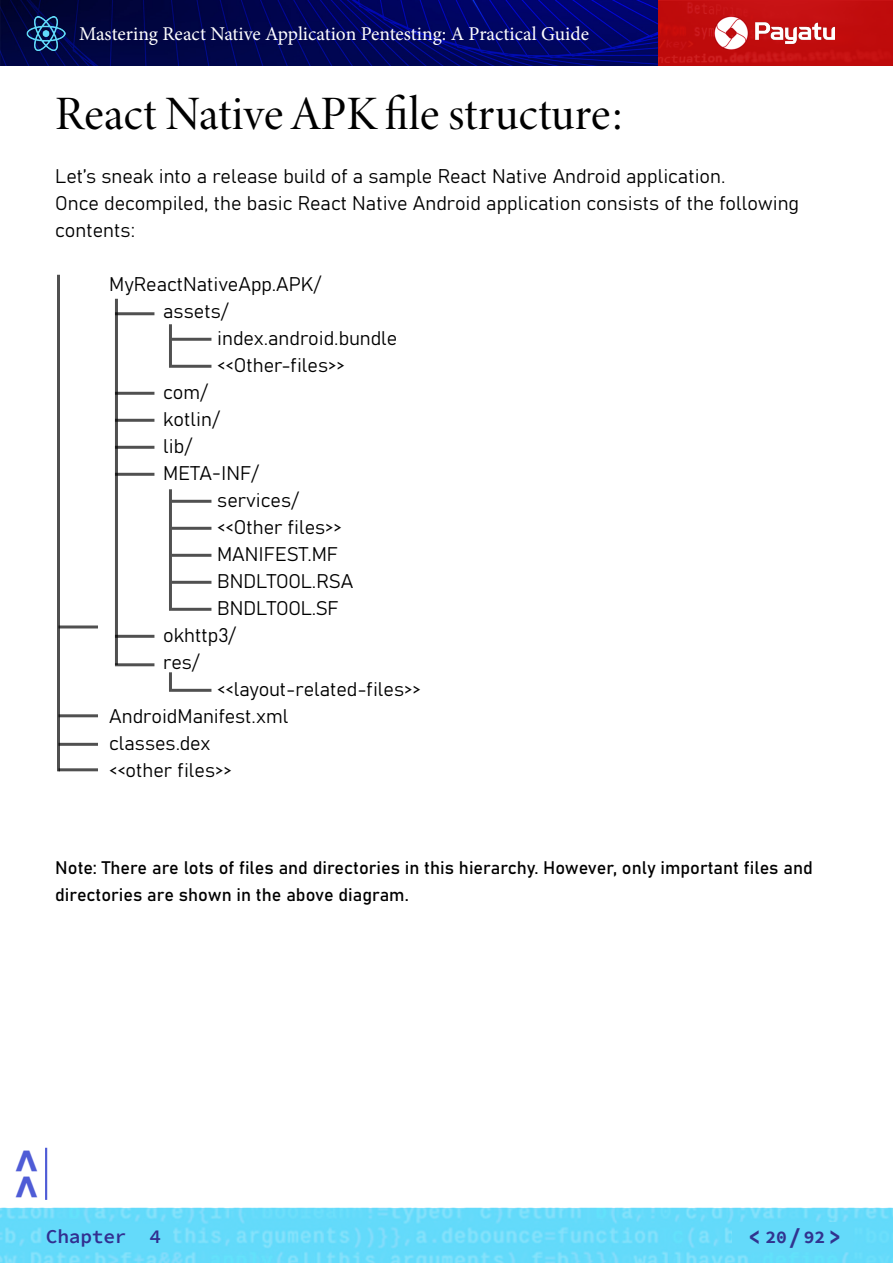
<style>
.page{position:relative;width:893px;height:1263px;background:#fff}
.page>*{position:absolute;margin:0;border:0;box-sizing:border-box;transform-origin:0 0}
.t1{font:48px "Minion Variable Concept";letter-spacing:.005em;color:#000}
.t2{font:700 43.5px "Montserrat";color:#4f5cd6}
.t3{font:700 22.5px "Source Code Pro";color:#31338f}
.Body{font:19.5px/27px "Bahnschrift";color:#000}
.t4{font:19.5px "Minion Pro";color:#fff}
.t5{font:600 19.5px "Source Code Pro";letter-spacing:-.01em;color:#322f90}
.Body-2{font:18px/27px "Bahnschrift";color:#000}
.t6{font:700 18px "Source Code Pro";color:#31338f}
</style>
<div class="page">
<img style="left:0;top:0;width:657px;height:66px">
<hr style="left:45px;top:1148px;width:2px;height:52px;background:#4f5cd6">
<img style="left:26px;top:16px;width:40px;height:35px">
<div style="left:658px;top:1px;width:234px;height:64px;background:#c00c0c"></div>
<img style="left:714px;top:16px;width:120px;height:34px">
<img style="left:0;top:1208px;width:893px;height:55px">
<div style="left:48px;top:1225px;width:125px;height:27px;background:#64dafa"></div>
<div style="left:732px;top:1222px;width:120px;height:30px;background:#64dafa"></div>
<hr style="left:57px;top:275px;width:3px;height:496px;background:#000">
<hr style="left:115px;top:299px;width:3px;height:366px;background:#000">
<hr style="left:169px;top:324px;width:3px;height:44px;background:#000">
<hr style="left:169px;top:489px;width:3px;height:122px;background:#000">
<hr style="left:169px;top:672px;width:3px;height:20px;background:#000">
<hr style="left:58px;top:625px;width:40px;height:3px;background:#000">
<hr style="left:58px;top:768px;width:40px;height:3px;background:#000">
<hr style="left:58px;top:743px;width:40px;height:3px;background:#000">
<hr style="left:58px;top:714px;width:40px;height:3px;background:#000">
<hr style="left:172px;top:689px;width:39px;height:3px;background:#000">
<hr style="left:172px;top:608px;width:39px;height:3px;background:#000">
<hr style="left:172px;top:581px;width:39px;height:3px;background:#000">
<hr style="left:172px;top:554px;width:39px;height:3px;background:#000">
<hr style="left:172px;top:527px;width:39px;height:3px;background:#000">
<hr style="left:172px;top:500px;width:39px;height:3px;background:#000">
<hr style="left:172px;top:365px;width:39px;height:3px;background:#000">
<hr style="left:172px;top:338px;width:39px;height:3px;background:#000">
<hr style="left:115px;top:663px;width:39px;height:3px;background:#000">
<hr style="left:115px;top:635px;width:39px;height:3px;background:#000">
<hr style="left:115px;top:473px;width:39px;height:3px;background:#000">
<hr style="left:115px;top:446px;width:39px;height:3px;background:#000">
<hr style="left:115px;top:419px;width:39px;height:3px;background:#000">
<hr style="left:115px;top:392px;width:39px;height:3px;background:#000">
<hr style="left:115px;top:312px;width:39px;height:3px;background:#000">
<p class="t4" style="left:79px;top:21px;width:511px">Mastering React Native Application Pentesting: A Practical Guide</p>
<h1 class="t1" style="left:55px;top:80px;width:570px">React Native APK file structure:</h1>
<p class="Body" style="left:55px;top:162px;width:672px">Let’s sneak into a release build of a sample React Native Android application.</p>
<p class="Body" style="left:55px;top:189px;width:745px">Once decompiled, the basic React Native Android application consists of the following contents:</p>
<p class="Body" style="left:109px;top:270px;width:213px">MyReactNativeApp.APK/</p>
<p class="Body" style="left:163px;top:297px;width:66px">assets/</p>
<p class="Body" style="left:217px;top:324px;width:182px">index.android.bundle</p>
<p class="Body" style="left:217px;top:351px;width:129px">&lt;&lt;Other-files&gt;&gt;</p>
<p class="Body" style="left:163px;top:378px;width:46px">com/</p>
<p class="Body" style="left:163px;top:405px;width:58px">kotlin/</p>
<p class="Body" style="left:163px;top:432px;width:30px">lib/</p>
<p class="Body" style="left:163px;top:459px;width:97px">META-INF/</p>
<p class="Body" style="left:217px;top:486px;width:83px">services/</p>
<p class="Body" style="left:217px;top:513px;width:126px">&lt;&lt;Other files&gt;&gt;</p>
<p class="Body" style="left:217px;top:540px;width:122px">MANIFEST.MF</p>
<p class="Body" style="left:217px;top:567px;width:137px">BNDLTOOL.RSA</p>
<p class="Body" style="left:217px;top:594px;width:123px">BNDLTOOL.SF</p>
<p class="Body" style="left:163px;top:621px;width:74px">okhttp3/</p>
<p class="Body" style="left:163px;top:648px;width:38px">res/</p>
<p class="Body" style="left:217px;top:675px;width:205px">&lt;&lt;layout-related-files&gt;&gt;</p>
<p class="Body" style="left:109px;top:702px;width:181px">AndroidManifest.xml</p>
<p class="Body" style="left:109px;top:729px;width:103px">classes.dex</p>
<p class="Body" style="left:109px;top:756px;width:124px">&lt;&lt;other files&gt;&gt;</p>
<p class="Body-2" style="left:55px;top:853px;width:759px">Note: There are lots of files and directories in this hierarchy. However, only important files and directories are shown in the above diagram.</p>
<h2 class="t2" style="left:-5px;top:1200px;width:54px;rotate:-90deg">&gt;&gt;</h2>
<p class="t5" style="left:46px;top:1224px;width:117px">Chapter 4</p>
<p class="t3" style="left:747px;top:1222px;width:96px">&lt; / &gt;</p>
<p class="t6" style="left:765px;top:1225px;width:61px">20 92</p>
</div>
